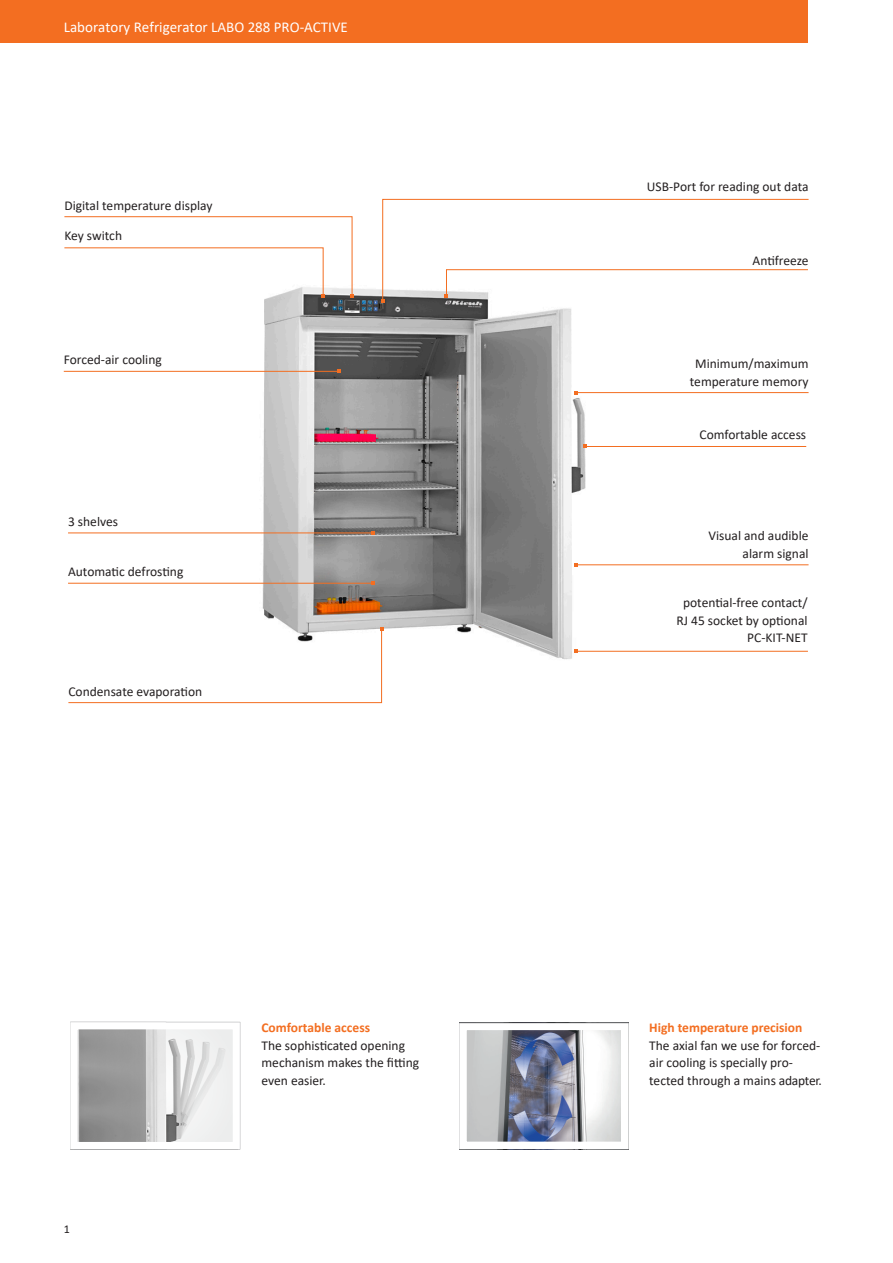
<style>
.page{position:relative;width:893px;height:1263px;background:#fff}
.page>*{position:absolute;margin:0;border:0;box-sizing:border-box;transform-origin:0 0}
.t1{font:15px "Calibri";color:#fff}
.Fließtext_9_pt_-_2_m{font:13.5px/17.5px "Calibri";color:#231f20}
.Fließtext_9_pt_Stand{font:13.5px/17.5px "Calibri";color:#231f20;text-align:right}
.t2{font:700 13.5px "Calibri";color:#f36e21}
.t3{font:12px "Calibri";color:#231f20}
.s1{font-weight:700;color:#f36e21}
</style>
<div class="page">
<svg style="left:70px;top:1021px;width:171px;height:129px"></svg>
<svg style="left:459px;top:1022px;width:170px;height:127px"></svg>
<div style="left:0;top:0;width:808px;height:43px;background:#f36e21"></div>
<img style="left:251px;top:289px;width:349px;height:371px">
<svg style="left:64px;top:216px;width:290px;height:82px"></svg>
<svg style="left:381px;top:199px;width:428px;height:103px"></svg>
<hr style="left:576px;top:392px;width:233px;height:1px;background:#f36e21">
<hr style="left:68px;top:532px;width:305px;height:1px;background:#f36e21">
<hr style="left:64px;top:371px;width:275px;height:1px;background:#f36e21">
<hr style="left:68px;top:583px;width:305px;height:1px;background:#f36e21">
<svg style="left:68px;top:628px;width:315px;height:75px"></svg>
<hr style="left:576px;top:564px;width:233px;height:1px;background:#f36e21">
<hr style="left:585px;top:446px;width:221px;height:1px;background:#f36e21">
<hr style="left:576px;top:651px;width:232px;height:1px;background:#f36e21">
<p class="t1" style="left:64px;top:17px;width:286px">Laboratory Refrigerator LABO 288 PRO-ACTIVE</p>
<p class="Fließtext_9_pt_Stand" style="left:64px;top:196px;width:150px">Digital temperature display</p>
<p class="Fließtext_9_pt_Stand" style="left:64px;top:226px;width:59px">Key switch</p>
<p class="Fließtext_9_pt_Stand" style="left:64px;top:351px;width:100px">Forced-air cooling</p>
<p class="Fließtext_9_pt_Stand" style="left:68px;top:512px;width:52px">3 shelves</p>
<p class="Fließtext_9_pt_Stand" style="left:68px;top:563px;width:117px">Automatic defrosting</p>
<p class="Fließtext_9_pt_Stand" style="left:68px;top:682px;width:135px">Condensate evaporation</p>
<p class="t3" style="left:64px;top:1221px;width:8px">1</p>
<p class="t2" style="left:261px;top:1018px;width:110px">Comfortable access</p>
<p class="Fließtext_9_pt_-_2_m" style="left:261px;top:1036px;width:159px">The sophisticated opening mechanism makes the fitting even easier.</p>
<p class="Fließtext_9_pt_Stand" style="left:647px;top:178px;width:163px">USB-Port for reading out data</p>
<p class="Fließtext_9_pt_Stand" style="left:753px;top:251px;width:58px">Antifreeze</p>
<p class="Fließtext_9_pt_Stand" style="left:695px;top:354px;width:115px">Minimum/maximum</p>
<p class="Fließtext_9_pt_Stand" style="left:690px;top:372px;width:120px">temperature memory</p>
<p class="Fließtext_9_pt_Stand" style="left:700px;top:426px;width:108px">Comfortable access</p>
<p class="Fließtext_9_pt_Stand" style="left:708px;top:527px;width:102px">Visual and audible alarm signal</p>
<p class="Fließtext_9_pt_-_2_m" style="left:676px;top:593px;width:133px;text-align:right">potential-free contact/<br>RJ 45 socket by optional<br>PC-KIT-NET</p>
<p class="Fließtext_9_pt_-_2_m" style="left:649px;top:1018px;width:174px"><span class="s1">High temperature precision<br></span>The axial fan we use for forced&shy;air cooling is specially pro&shy;tected through a mains adapter.</p>
</div>
